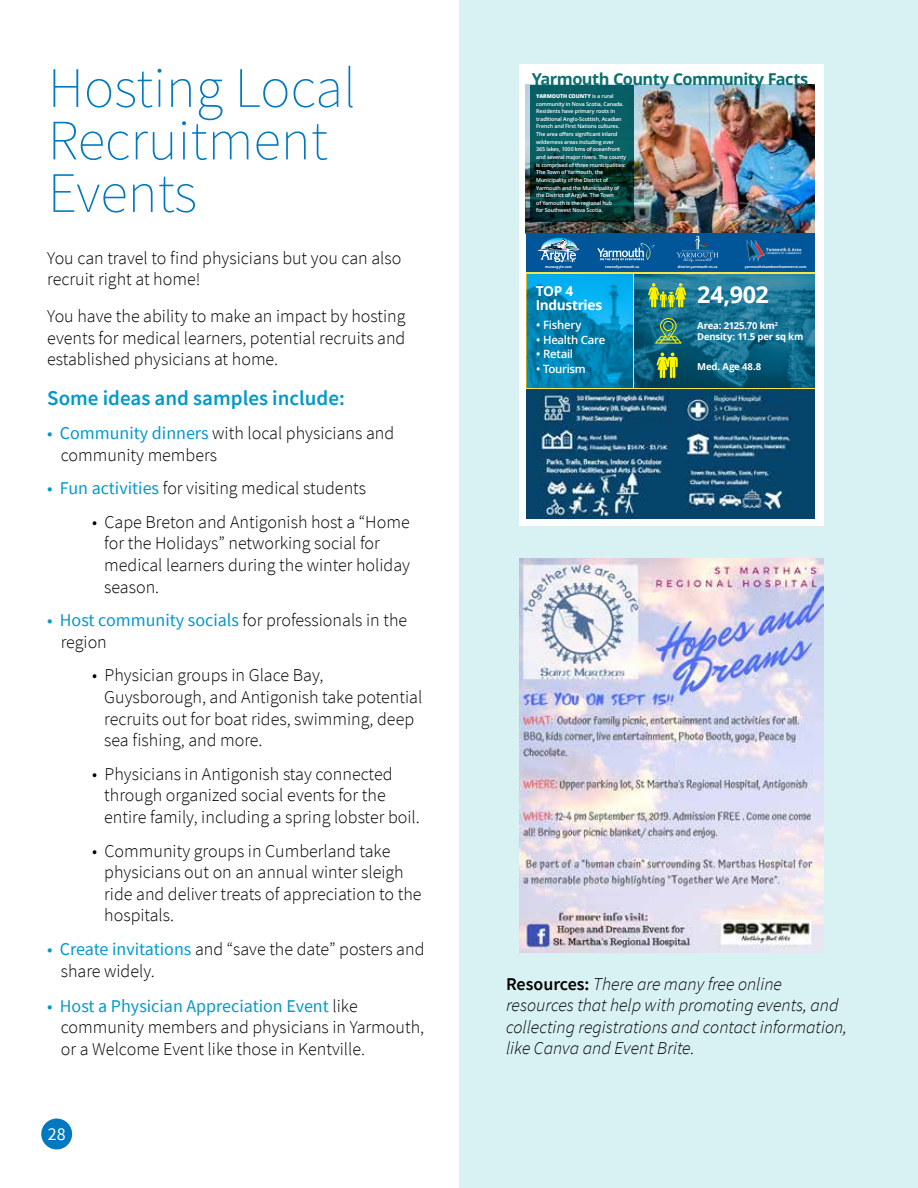
<style>
.page{position:relative;width:918px;height:1188px;background:#fff}
.page>*{position:absolute;margin:0;border:0;box-sizing:border-box;transform-origin:0 0}
.t1{font:200 57px/52.5px "Source Sans Pro";color:#0079c1}
.t2{font:700 23.4px "Open Sans";color:#fff}
.t3{font:600 21px "Source Sans Pro";color:#09c}
.t4{font:300 18px/21.6px "Source Sans Pro";color:#000}
.t5{font:italic 300 18px/21.6px "Source Sans Pro";color:#000}
.t6{font:18px "Source Sans Pro";color:#fff}
.t7{font:700 16.35px "Open Sans";letter-spacing:-.035em;color:#0b7170}
.t8{font:700 13.8px/14.5px "Open Sans";letter-spacing:-.025em;color:#fff}
.t9{font:600 11.4px "Open Sans";letter-spacing:-.025em;color:#fff}
.t10{font:700 9.6px/11.4px "Open Sans";letter-spacing:-.015em;color:#fff}
.t11{font:600 5.4px/7.6px "Open Sans";letter-spacing:-.025em;color:#fff}
.t12{font:700 3.45px "Open Sans";letter-spacing:-.005em;color:#fff}
.s1{font-weight:800}
.s2{font-weight:400;color:#09c}
.s3{font-weight:600;font-style:normal}
</style>
<div class="page">
<div style="left:41px;top:1119px;width:31px;height:30px;background:#0079c1;border-radius:50%"></div>
<div style="left:459px;top:0;width:459px;height:1188px;background:#d8f2f3"></div>
<svg style="left:519px;top:64px;width:304px;height:462px;background:#f1f4ec"></svg>
<img style="left:526px;top:85px;width:288px;height:148px">
<svg style="left:530px;top:85px;width:103px;height:136px;background:#06494a"></svg>
<div style="left:526px;top:389px;width:288px;height:129px;background:#06446b"></div>
<img style="left:532px;top:389px;width:259px;height:129px">
<img style="left:634px;top:274px;width:180px;height:113px">
<img style="left:527px;top:274px;width:105px;height:113px">
<div style="left:526px;top:233px;width:288px;height:39px;background:#005699"></div>
<svg style="left:538px;top:238px;width:42px;height:24px"></svg>
<svg style="left:597px;top:243px;width:58px;height:17px"></svg>
<svg style="left:676px;top:235px;width:43px;height:27px"></svg>
<svg style="left:648px;top:283px;width:38px;height:24px"></svg>
<svg style="left:656px;top:353px;width:22px;height:25px"></svg>
<svg style="left:655px;top:318px;width:27px;height:26px"></svg>
<img style="left:746px;top:240px;width:16px;height:22px">
<img style="left:762px;top:247px;width:40px;height:10px">
<img style="left:519px;top:558px;width:304px;height:394px">
<h1 class="t1" style="left:48px;top:62px;width:310px">Hosting Local<br>Recruitment<br>Events</h1>
<p class="t7" style="left:532px;top:68px;width:278px">Yarmouth County Community Facts</p>
<p class="t11" style="left:536px;top:92px;width:92px"><span class="s1">YARMOUTH COUNTY</span> is a rural community in Nova Scotia, Canada.<br>Residents have primary roots in traditional Anglo-Scottish, Acadian<br>French and First Nations cultures.<br>The area offers significant inland wilderness areas including over<br>365 lakes, 1000 kms of oceanfront and several major rivers. The county is comprised of three municipalities:<br>The Town of Yarmouth, the<br>Municipality of the District of<br>Yarmouth and the Municipality of the District of Argyle. The Town<br>of Yamouth is the regional hub<br>for Southwest Nova Scotia.</p>
<p class="t4" style="left:47px;top:247px;width:356px">You can travel to find physicians but you can also recruit right at home!</p>
<p class="t4" style="left:47px;top:305px;width:360px;text-align:justify">You have the ability to make an impact by hosting events for medical learners, potential recruits and established physicians at home.</p>
<p class="t3" style="left:47px;top:385px;width:299px">Some ideas and samples include:</p>
<p class="t4" style="left:61px;top:422px;width:335px;text-indent:-14px"><span class="s2">• Community dinners</span> with local physicians and community members</p>
<p class="t4" style="left:47px;top:477px;width:320px"><span class="s2">• Fun activities</span> for visiting medical students</p>
<p class="t4" style="left:104px;top:511px;width:307px;text-indent:-12px">• Cape Breton and Antigonish host a “Home for the Holidays” networking social for medical learners during the winter holiday season.</p>
<p class="t4" style="left:61px;top:609px;width:348px;text-indent:-14px"><span class="s2">• Host community socials</span> for professionals in the region</p>
<p class="t4" style="left:104px;top:665px;width:320px;text-indent:-12px">• Physician groups in Glace Bay, Guysborough, and Antigonish take potential recruits out for boat rides, swimming, deep sea fishing, and more.</p>
<p class="t4" style="left:104px;top:763px;width:317px;text-indent:-12px">• Physicians in Antigonish stay connected through organized social events for the entire family, including a spring lobster boil.</p>
<p class="t4" style="left:104px;top:840px;width:319px;text-indent:-12px">• Community groups in Cumberland take physicians out on an annual winter sleigh ride and deliver treats of appreciation to the hospitals.</p>
<p class="t4" style="left:61px;top:938px;width:365px;text-indent:-14px"><span class="s2">• Create invitations</span> and “save the date” posters and share widely.</p>
<p class="t4" style="left:61px;top:995px;width:365px;text-indent:-14px"><span class="s2">• Host a Physician Appreciation Event</span> like community members and physicians in Yarmouth, or a Welcome Event like those in Kentville.</p>
<p class="t6" style="left:48px;top:1122px;width:19px">28</p>
<p class="t12" style="left:545px;top:264px;width:28px">munargyle.com</p>
<p class="t12" style="left:605px;top:264px;width:36px">townofyarmouth.ca</p>
<p class="t12" style="left:678px;top:264px;width:41px">district.yarmouth.ns.ca</p>
<p class="t12" style="left:745px;top:264px;width:63px">yarmouthchamberofcommerce.com</p>
<p class="t8" style="left:536px;top:283px;width:68px">TOP 4<br>Industries</p>
<p class="t2" style="left:697px;top:278px;width:73px">24,902</p>
<p class="t10" style="left:697px;top:319px;width:108px">Area: 2125.70 km<sup>2<br></sup>Density: 11.5 per sq km</p>
<p class="t10" style="left:697px;top:361px;width:65px">Med. Age 48.8</p>
<p class="t9" style="left:536px;top:317px;width:47px">• Fishery</p>
<p class="t9" style="left:536px;top:332px;width:71px">• Health Care</p>
<p class="t9" style="left:536px;top:346px;width:38px">• Retail</p>
<p class="t9" style="left:536px;top:361px;width:51px">• Tourism</p>
<p class="t5" style="left:506px;top:973px;width:342px"><span class="s3">Resources:</span> There are many free online resources that help with promoting events, and collecting registrations and contact information, like Canva and Event Brite.</p>
</div>
